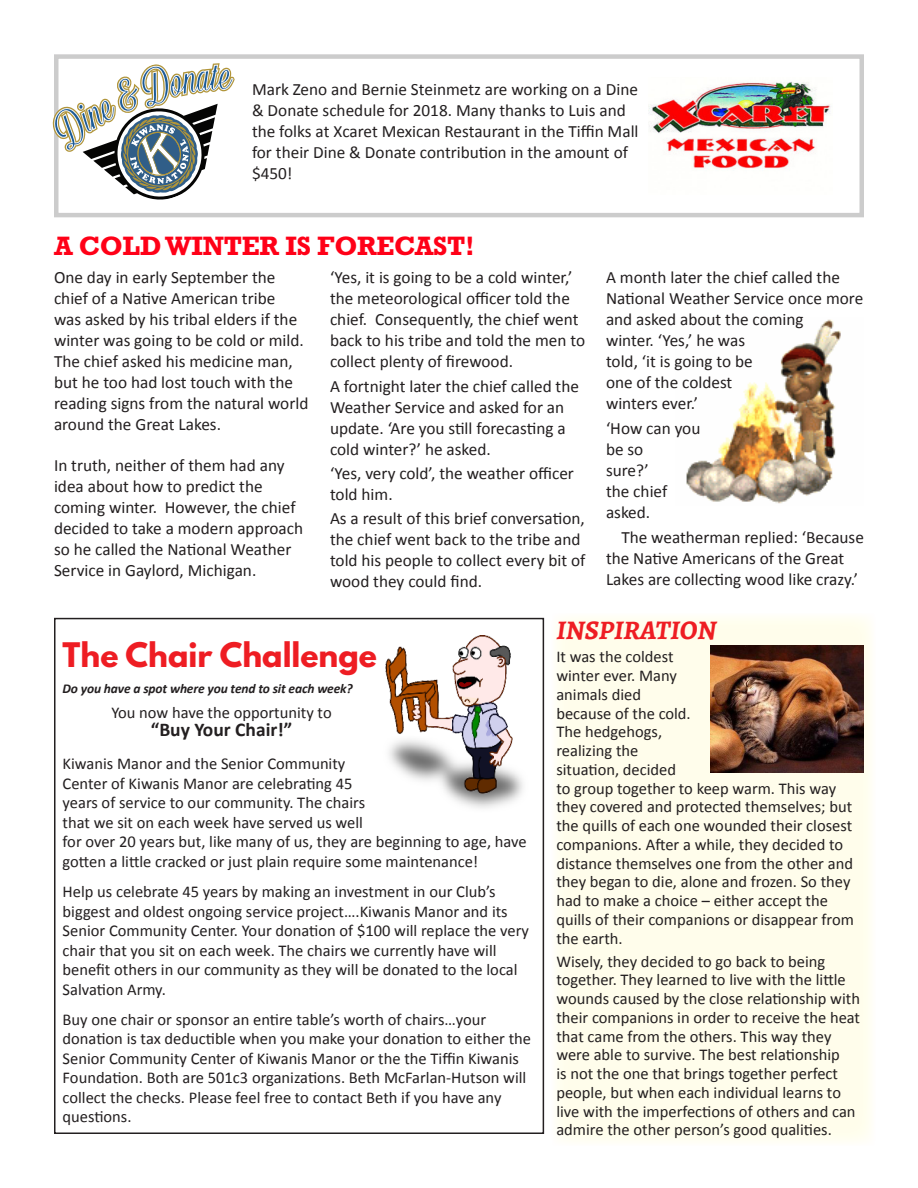
<style>
.page{position:relative;width:918px;height:1188px;background:#fff}
.page>*{position:absolute;margin:0;border:0;box-sizing:border-box;transform-origin:0 0}
.t1{font:700 30px "League Spartan";color:#ee1d23}
.t2{font:700 27px "Rockwell";letter-spacing:-.01em;color:#ff0017}
.t3{font:italic 700 27px "Alegreya";color:#ee1d23}
.t4{font:700 19.5px "Calibri";color:#231f20}
.t5{font:17.25px/21px "Calibri";color:#231f20}
.t6{font:16.5px/18.8px "Calibri";color:#231f20}
.t7{font:italic 700 13.5px "Calibri";letter-spacing:-.01em;color:#231f20}
</style>
<div class="page">
<div style="left:54px;top:618px;width:490px;height:516px;border:2px solid #231f20"></div>
<img style="left:686px;top:319px;width:155px;height:185px">
<div style="left:552px;top:613px;width:324px;height:533px;background:#fffdeb"></div>
<img style="left:385px;top:636px;width:138px;height:172px">
<svg style="left:52px;top:56px;width:190px;height:162px"></svg>
<img style="left:648px;top:81px;width:183px;height:88px">
<img style="left:710px;top:646px;width:154px;height:127px">
<p class="t5" style="left:252px;top:79px;width:388px">Mark Zeno and Bernie Steinmetz are working on a Dine &amp; Donate schedule for 2018. Many thanks to Luis and the folks at Xcaret Mexican Restaurant in the Tiffin Mall for their Dine &amp; Donate contribution in the amount of $450!</p>
<p class="t2" style="left:54px;top:230px;width:422px">A COLD WINTER IS FORECAST!</p>
<p class="t5" style="left:54px;top:266px;width:256px">One day in early September the chief of a Native American tribe<br>was asked by his tribal elders if the winter was going to be cold or mild.<br>The chief asked his medicine man, but he too had lost touch with the reading signs from the natural world around the Great Lakes.</p>
<p class="t5" style="left:54px;top:455px;width:251px">In truth, neither of them had any idea about how to predict the coming winter. However, the chief decided to take a modern approach so he called the National Weather<br>Service in Gaylord, Michigan.</p>
<p class="t5" style="left:330px;top:266px;width:257px">‘Yes, it is going to be a cold winter,’ the meteorological officer told the chief. Consequently, the chief went back to his tribe and told the men to collect plenty of firewood.</p>
<p class="t5" style="left:330px;top:376px;width:251px">A fortnight later the chief called the<br>Weather Service and asked for an update. ‘Are you still forecasting a cold winter?’ he asked.</p>
<p class="t5" style="left:330px;top:463px;width:245px">‘Yes, very cold’, the weather officer told him.</p>
<p class="t5" style="left:330px;top:508px;width:257px">As a result of this brief conversation, the chief went back to the tribe and told his people to collect every bit of wood they could find.</p>
<p class="t5" style="left:606px;top:266px;width:259px">A month later the chief called the<br>National Weather Service once more and asked about the coming<br>winter. ‘Yes,’ he was<br>told, ‘it is going to be<br>one of the coldest<br>winters ever.’</p>
<p class="t5" style="left:606px;top:418px;width:96px">‘How can you be so<br>sure?’<br>the chief asked.</p>
<p class="t5" style="left:606px;top:527px;width:259px;text-indent:15px">The weatherman replied: ‘Because the Native Americans of the Great<br>Lakes are collecting wood like crazy.’</p>
<p class="t3" style="left:556px;top:613px;width:161px">INSPIRATION</p>
<p class="t6" style="left:556px;top:648px;width:299px">It was the coldest<br>winter ever. Many<br>animals died<br>because of the cold.<br>The hedgehogs,<br>realizing the<br>situation, decided<br>to group together to keep warm. This way they covered and protected themselves; but the quills of each one wounded their closest companions. After a while, they decided to distance themselves one from the other and they began to die, alone and frozen. So they had to make a choice – either accept the quills of their companions or disappear from the earth.</p>
<p class="t6" style="left:556px;top:952px;width:305px">Wisely, they decided to go back to being together. They learned to live with the little wounds caused by the close relationship with their companions in order to receive the heat that came from the others. This way they were able to survive. The best relationship<br>is not the one that brings together perfect people, but when each individual learns to live with the imperfections of others and can admire the other person’s good qualities.</p>
<p class="t1" style="left:63px;top:631px;width:316px">The Chair Challenge</p>
<p class="t7" style="left:63px;top:680px;width:292px">Do you have a spot where you tend to sit each week?</p>
<p class="t6" style="left:111px;top:703px;width:222px">You now have the opportunity to</p>
<p class="t4" style="left:151px;top:717px;width:143px">“Buy Your Chair!”</p>
<p class="t6" style="left:63px;top:754px;width:466px;line-height:19.5px">Kiwanis Manor and the Senior Community<br>Center of Kiwanis Manor are celebrating 45<br>years of service to our community. The chairs<br>that we sit on each week have served us well<br>for over 20 years but, like many of us, they are beginning to age, have gotten a little cracked or just plain require some maintenance!</p>
<p class="t6" style="left:63px;top:882px;width:468px;line-height:19.5px">Help us celebrate 45 years by making an investment in our Club’s biggest and oldest ongoing service project….Kiwanis Manor and its Senior Community Center. Your donation of $100 will replace the very chair that you sit on each week. The chairs we currently have will benefit others in our community as they will be donated to the local Salvation Army.</p>
<p class="t6" style="left:63px;top:1010px;width:470px;line-height:19.5px">Buy one chair or sponsor an entire table’s worth of chairs…your donation is tax deductible when you make your donation to either the Senior Community Center of Kiwanis Manor or the the Tiffin Kiwanis Foundation. Both are 501c3 organizations. Beth McFarlan-Hutson will collect the checks. Please feel free to contact Beth if you have any questions.</p>
</div>
